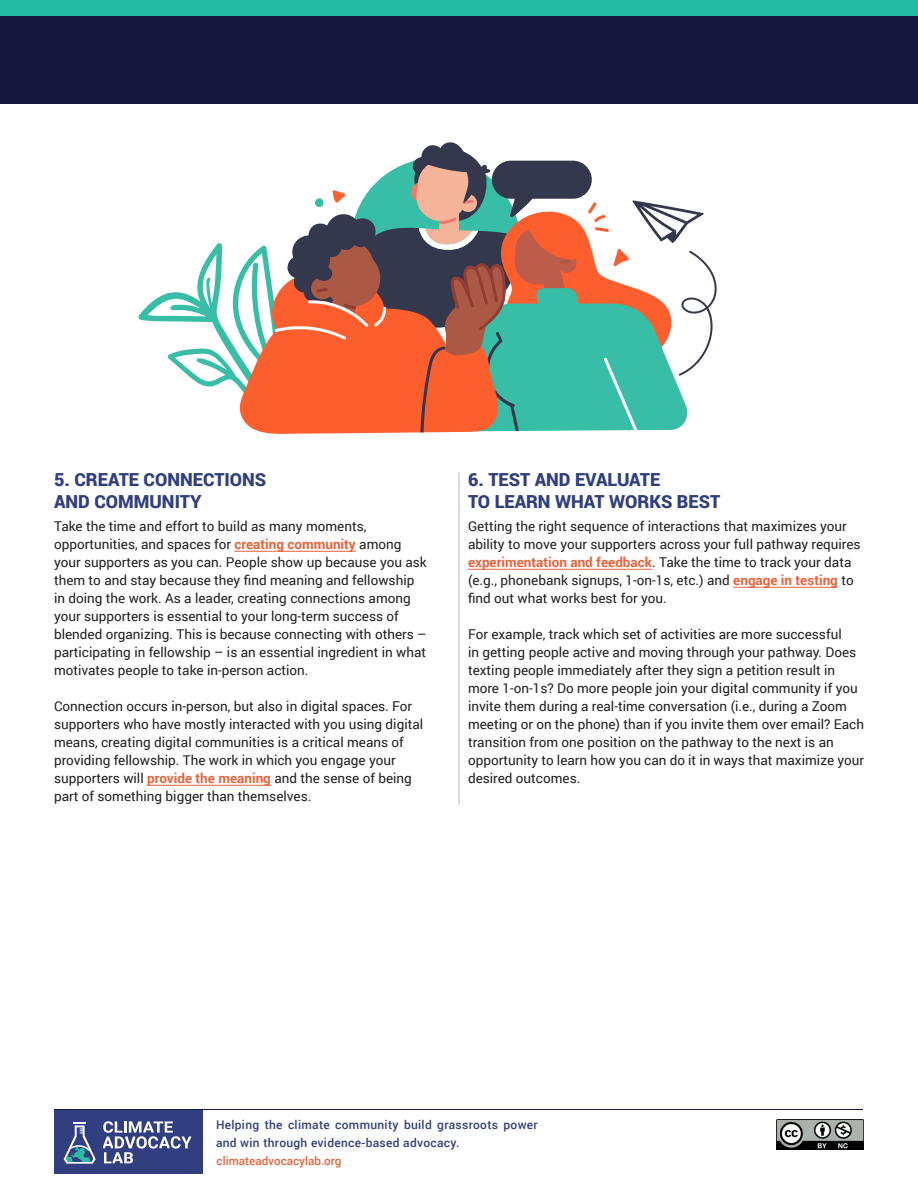
<style>
.page{position:relative;width:918px;height:1188px;background:#fff}
.page>*{position:absolute;margin:0;border:0;box-sizing:border-box;transform-origin:0 0}
.Header_Blue{font:900 18px/21.6px "Roboto";color:#313f80}
.Body_Copy{font:13.5px/18px "Roboto";color:#231f20}
.t1{font:500 12px/18px "Roboto";letter-spacing:.025em;color:#313f80}
.t2{font:500 11.7px "Roboto";color:#ea623a}
.s1{font-weight:700;color:#ea623a}
</style>
<div class="page">
<div style="left:55px;top:1109px;width:148px;height:65px;background:#313f80"></div>
<img style="left:777px;top:1119px;width:86px;height:30px">
<svg style="left:103px;top:1121px;width:88px;height:42px"></svg>
<svg style="left:64px;top:1122px;width:32px;height:42px"></svg>
<hr style="left:55px;top:1109px;width:808px;height:1px;background:#14183f">
<div style="left:0;top:15px;width:918px;height:89px;background:#14183f"></div>
<div style="left:0;top:0;width:918px;height:15px;background:#24bca4"></div>
<svg style="left:138px;top:142px;width:579px;height:292px"></svg>
<hr style="left:234px;top:551px;width:122px;height:1px;background:#ea623a">
<hr style="left:147px;top:785px;width:124px;height:1px;background:#ea623a">
<hr style="left:468px;top:569px;width:184px;height:1px;background:#ea623a">
<hr style="left:733px;top:587px;width:105px;height:1px;background:#ea623a">
<hr style="left:459px;top:472px;width:1px;height:333px;background:#cacfd1">
<p class="Header_Blue" style="left:54px;top:468px;width:214px">5. CREATE CONNECTIONS<br>AND COMMUNITY</p>
<p class="Body_Copy" style="left:54px;top:517px;width:374px">Take the time and effort to build as many moments, opportunities, and spaces for <span class="s1">creating community</span> among your supporters as you can. People show up because you ask them to and stay because they find meaning and fellowship in doing the work. As a leader, creating connections among your supporters is essential to your long-term success of blended organizing. This is because connecting with others – participating in fellowship – is an essential ingredient in what motivates people to take in-person action.</p>
<p class="Body_Copy" style="left:54px;top:697px;width:371px">Connection occurs in-person, but also in digital spaces. For supporters who have mostly interacted with you using digital means, creating digital communities is a critical means of providing fellowship. The work in which you engage your supporters will <span class="s1">provide the meaning</span> and the sense of being part of something bigger than themselves.</p>
<p class="Header_Blue" style="left:468px;top:468px;width:254px">6. TEST AND EVALUATE<br>TO LEARN WHAT WORKS BEST</p>
<p class="Body_Copy" style="left:468px;top:517px;width:394px">Getting the right sequence of interactions that maximizes your ability to move your supporters across your full pathway requires <span class="s1">experimentation and feedback</span>. Take the time to track your data (e.g., phonebank signups, 1-on-1s, etc.) and <span class="s1">engage in testing</span> to find out what works best for you.</p>
<p class="Body_Copy" style="left:468px;top:625px;width:398px">For example, track which set of activities are more successful<br>in getting people active and moving through your pathway. Does texting people immediately after they sign a petition result in more 1-on-1s? Do more people join your digital community if you invite them during a real-time conversation (i.e., during a Zoom meeting or on the phone) than if you invite them over email? Each transition from one position on the pathway to the next is an opportunity to learn how you can do it in ways that maximize your desired outcomes.</p>
<p class="t1" style="left:216px;top:1115px;width:323px">Helping the climate community build grassroots power and win through evidence-based advocacy.</p>
<p class="t2" style="left:217px;top:1152px;width:126px">climateadvocacylab.org</p>
</div>
